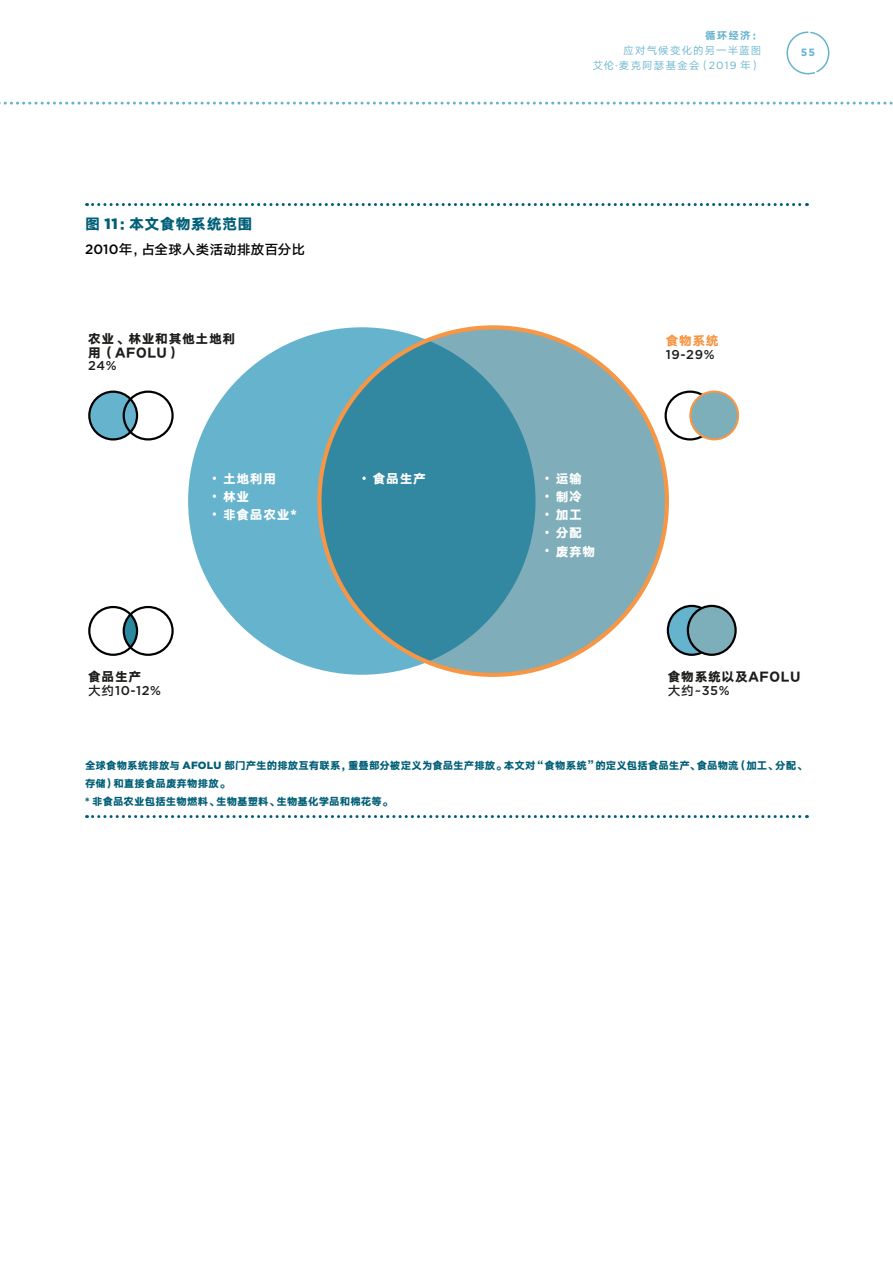
<style>
.page{position:relative;width:893px;height:1263px;background:#fff}
.page>*{position:absolute;margin:0;border:0;box-sizing:border-box;transform-origin:0 0}
.t1{font:15px "HY Qi Hei IZW";letter-spacing:.035em;color:#005e77}
.t2{font:13.5px "HY Qi Hei FES";letter-spacing:.015em;color:#000}
.t3{font:12.75px/14px "HY Qi Hei IZW";letter-spacing:.05em;color:#1d1d1b}
.t4{font:12.75px/18.1px "HY Qi Hei IZW";letter-spacing:.05em;color:#fff}
.t5{font:500 12.75px "Gotham";letter-spacing:.05em;color:#1d1d1b}
.t6{font:12.75px "HY Qi Hei IZW";color:#f79644}
.t7{font:10.5px/18px "HY Qi Hei IZW";letter-spacing:.005em;color:#005e77}
.t8{font:10.5px/15px "HY Qi Hei EZS";letter-spacing:.1em;color:#66b3cd;text-align:right}
.t9{font:10.5px "HY Qi Hei HZW";letter-spacing:.1em;color:#66b3cd}
.t10{font:700 10.5px "Gotham";color:#66b3cd}
.s1{font-family:"Gotham";font-weight:900}
.s2{font-family:"Gotham";font-weight:500}
.s3{font-family:"Gotham"}
.s4{font-family:"HY Qi Hei FES";font-weight:400}
</style>
<div class="page">
<svg style="left:0;top:102px;width:893px;height:3px"></svg>
<svg style="left:786px;top:31px;width:44px;height:44px"></svg>
<svg style="left:87px;top:203px;width:720px;height:3px"></svg>
<svg style="left:87px;top:815px;width:720px;height:3px"></svg>
<div style="left:188px;top:327px;width:348px;height:348px;background:#66b3cd;border-radius:50%"></div>
<svg style="left:319px;top:327px;width:347px;height:348px;background:#5a99a9"></svg>
<div style="left:89px;top:392px;width:48px;height:47px;background:#66b3cd;border-radius:50%"></div>
<div style="left:88px;top:391px;width:50px;height:49px;border:2px solid #000;border-radius:50%"></div>
<div style="left:123px;top:391px;width:51px;height:49px;border:2px solid #000;border-radius:50%"></div>
<div style="left:665px;top:391px;width:51px;height:49px;border:2px solid #000;border-radius:50%"></div>
<div style="left:690px;top:392px;width:48px;height:47px;background:#7cafb9;border-radius:50%"></div>
<svg style="left:124px;top:614px;width:13px;height:33px"></svg>
<div style="left:88px;top:606px;width:50px;height:50px;border:2px solid #000;border-radius:50%"></div>
<div style="left:123px;top:606px;width:51px;height:50px;border:2px solid #000;border-radius:50%"></div>
<svg style="left:668px;top:606px;width:48px;height:49px"></svg>
<div style="left:667px;top:605px;width:50px;height:51px;border:2px solid #000;border-radius:50%"></div>
<div style="left:688px;top:606px;width:48px;height:49px;background:#7cafb9;border-radius:50%"></div>
<div style="left:687px;top:605px;width:50px;height:51px;border:2px solid #000;border-radius:50%"></div>
<svg style="left:213px;top:494px;width:3px;height:4px"></svg>
<svg style="left:213px;top:512px;width:3px;height:4px"></svg>
<svg style="left:545px;top:477px;width:4px;height:3px"></svg>
<svg style="left:362px;top:477px;width:4px;height:3px"></svg>
<svg style="left:545px;top:494px;width:4px;height:4px"></svg>
<svg style="left:545px;top:513px;width:4px;height:3px"></svg>
<svg style="left:545px;top:531px;width:4px;height:3px"></svg>
<svg style="left:545px;top:549px;width:4px;height:3px"></svg>
<div style="left:689px;top:391px;width:50px;height:49px;border:2px solid #f79644;border-radius:50%"></div>
<h1 class="t1" style="left:85px;top:215px;width:169px">恍 <span class="s1">11</span>侊吾田殫陂妾枰钇凰</h1>
<p class="t2" style="left:85px;top:241px;width:221px"><span class="s2">2010</span>妘䯖擇瑪絑鳏貙牆誤戹敡艁鰓瀷</p>
<p class="t3" style="left:88px;top:332px;width:149px">畴Gμ隙G涪吃肮会魂丛菅佨BGPMV佪</p>
<p class="t5" style="left:88px;top:358px;width:30px">24%</p>
<p class="t9" style="left:705px;top:29px;width:57px">潘懿杳章侊</p>
<p class="t8" style="left:593px;top:43px;width:170px">姉唻炚鎬黌誼艊詆酽約鰤蹕<br>頴愛<span class="s3">·</span>䧍陸䅏緥▕㳟＝䯒<span class="s3">2019</span> 妘䯓</p>
<p class="t10" style="left:801px;top:46px;width:16px">55</p>
<p class="t6" style="left:666px;top:333px;width:55px">殫陂妾枰</p>
<p class="t5" style="left:666px;top:346px;width:50px">19-29%</p>
<p class="t3" style="left:88px;top:671px;width:55px">殫改菸ê</p>
<p class="t5" style="left:88px;top:682px;width:74px"><span class="s4">俋郿</span>10-12%</p>
<p class="t4" style="left:373px;top:470px;width:55px">殫改菸ê</p>
<p class="t4" style="left:223px;top:470px;width:76px">会魂丛菅隙G<br>瀠殫改畴G+</p>
<p class="t4" style="left:556px;top:470px;width:41px">戀纜蹿锄蛋锚绰傾谋馁陂</p>
<p class="t3" style="left:668px;top:671px;width:134px">殫陂妾枰懊躲BGPMV</p>
<p class="t5" style="left:668px;top:682px;width:63px"><span class="s4">俋郿</span>~35%</p>
<p class="t7" style="left:85px;top:757px;width:723px">橙苄殫陂妾枰市逃= <span class="s1">AFOLU</span> 樸埡ê菸呱市逃í窝赈妾佮勝娥樸绰籼酪e\殫改菸ê市逃ν吾田莲＃殫陂妾枰￥呱酪e帝奢殫改菸êμ殫改陂崭佨蛋锚μ绰傾μ廓糙佪涪啉手殫改谋馁陂市逃ν<br><span class="s1">*</span> 瀠殫改畴G帝奢菸陂诎跳μ菸陂笺溅跳μ菸陂笺碘赖改涪胸眭渖ν</p>
</div>
